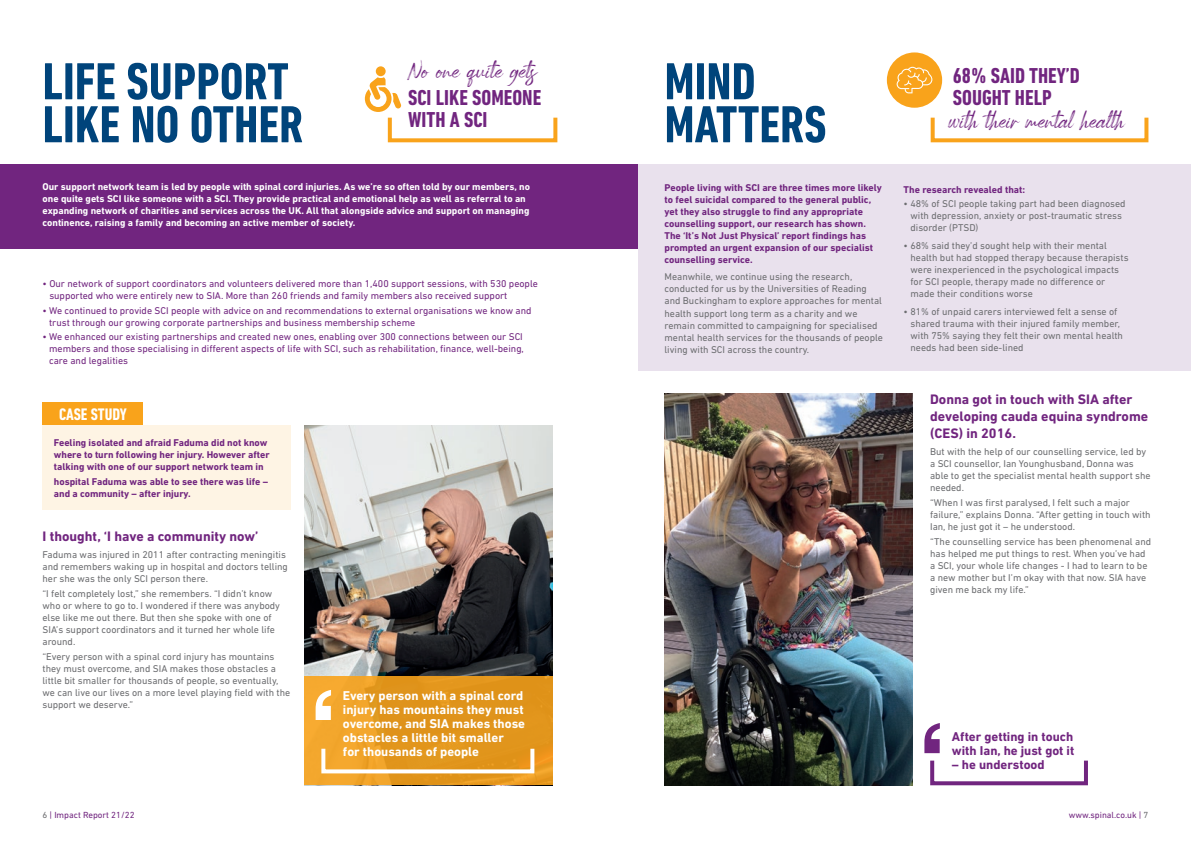
<style>
.page{position:relative;width:1191px;height:842px;background:#fff}
.page>*{position:absolute;margin:0;border:0;box-sizing:border-box;transform-origin:0 0}
.t1{font:700 condensed 53px/43px "DIN Next LT Pro";color:#00447b}
.t2{font:700 condensed 22px/22px "DIN Next LT Pro";color:#71257f}
.t3{font:22px "Spartwell";color:#71257f}
.t4{font:700 condensed 17px "DIN Next LT Pro";letter-spacing:-.005em;color:#fff}
.t5{font:700 14px/16.8px "DIN Next LT Pro";color:#71257f}
.t6{font:700 13px/14px "DIN Next LT Pro";color:#fff}
.t7{font:700 13px/14px "DIN Next LT Pro";color:#71257f}
.t8{font:10px/12px "DIN Next LT Pro";color:#6c6d70}
.t9{font:10px/12px "DIN Next LT Pro";color:#71257f}
.t10{font:700 10px/12px "DIN Next LT Pro";color:#71257f}
.t11{font:700 10px/12px "DIN Next LT Pro";color:#fff}
.t12{font:9px "DIN Next LT Pro";color:#71257f}
.s1{color:#6c6d70}
</style>
<div class="page">
<div style="left:0;top:164px;width:638px;height:85px;background:#71257f"></div>
<div style="left:638px;top:164px;width:553px;height:207px;background:#e9e1ed"></div>
<img style="left:305px;top:425px;width:248px;height:252px">
<div style="left:43px;top:403px;width:100px;height:22px;background:#f9a31b"></div>
<div style="left:43px;top:425px;width:248px;height:85px;background:#fef4e4"></div>
<svg style="left:305px;top:677px;width:248px;height:108px;background:#e69a21"></svg>
<div style="left:887px;top:52px;width:55px;height:56px;background:#f9a31b;border-radius:50%"></div>
<svg style="left:896px;top:67px;width:36px;height:26px"></svg>
<img style="left:664px;top:393px;width:248px;height:392px">
<div style="left:388px;top:116px;width:169px;height:26px;border:4px solid #f9a31b"></div>
<div style="left:321px;top:747px;width:213px;height:26px;border:4px solid #fff"></div>
<div style="left:930px;top:759px;width:158px;height:26px;border:4px solid #71257f"></div>
<div style="left:930px;top:116px;width:218px;height:26px;border:4px solid #f9a31b"></div>
<svg style="left:315px;top:690px;width:16px;height:30px"></svg>
<svg style="left:924px;top:723px;width:16px;height:30px"></svg>
<svg style="left:365px;top:77px;width:36px;height:35px"></svg>
<div style="left:376px;top:66px;width:10px;height:10px;background:#f9a31b;border-radius:50%"></div>
<h2 class="t3" style="left:408px;top:57px;width:130px">No one quite gets</h2>
<h2 class="t2" style="left:408px;top:86px;width:135px">SCI LIKE SOMEONE<br>WITH A SCI</h2>
<h1 class="t1" style="left:43px;top:60px;width:262px">LIFE SUPPORT<br>LIKE NO OTHER</h1>
<h1 class="t1" style="left:664px;top:60px;width:163px">MIND<br>MATTERS</h1>
<p class="t11" style="left:43px;top:181px;width:489px">Our support network team is led by people with spinal cord injuries. As we’re so often told by our members, no one quite gets SCI like someone with a SCI. They provide practical and emotional help as well as referral to an expanding network of charities and services across the UK. All that alongside advice and support on managing continence, raising a family and becoming an active member of society.</p>
<p class="t9" style="left:49px;top:277px;width:490px;text-indent:-7px">• Our network of support coordinators and volunteers delivered more than 1,400 support sessions, with 530 people supported who were entirely new to SIA. More than 260 friends and family members also received support</p>
<p class="t9" style="left:49px;top:304px;width:484px;text-indent:-7px">• We continued to provide SCI people with advice on and recommendations to external organisations we know and trust through our growing corporate partnerships and business membership scheme</p>
<p class="t9" style="left:49px;top:331px;width:476px;text-align:justify;text-indent:-7px">• We enhanced our existing partnerships and created new ones, enabling over 300 connections between our SCI members and those specialising in different aspects of life with SCI, such as rehabilitation, finance, well-being, care and legalities</p>
<h3 class="t4" style="left:59px;top:405px;width:69px">CASE STUDY</h3>
<p class="t10" style="left:54px;top:436px;width:217px">Feeling isolated and afraid Faduma did not know where to turn following her injury. However after talking with one of our support network team in</p>
<p class="t10" style="left:54px;top:475px;width:216px">hospital Faduma was able to see there was life – and a community – after injury.</p>
<h3 class="t5" style="left:43px;top:527px;width:217px">I thought, ‘I have a community now’</h3>
<p class="t8" style="left:43px;top:549px;width:247px">Faduma was injured in 2011 after contracting meningitis and remembers waking up in hospital and doctors telling her she was the only SCI person there.</p>
<p class="t8" style="left:43px;top:588px;width:239px">“I felt completely lost,” she remembers. “I didn’t know who or where to go to. I wondered if there was anybody else like me out there. But then she spoke with one of SIA’s support coordinators and it turned her whole life around.</p>
<p class="t8" style="left:43px;top:650px;width:249px">“Every person with a spinal cord injury has mountains they must overcome, and SIA makes those obstacles a little bit smaller for thousands of people, so eventually, we can live our lives on a more level playing field with the support we deserve.”</p>
<h3 class="t6" style="left:343px;top:688px;width:184px">Every person with a spinal cord injury has mountains they must overcome, and SIA makes those obstacles a little bit smaller<br>for thousands of people</h3>
<p class="t10" style="left:664px;top:181px;width:219px">People living with SCI are three times more likely to feel suicidal compared to the general public, yet they also struggle to find any appropriate counselling support, our research has shown.<br>The ‘It’s Not Just Physical’ report findings has prompted an urgent expansion of our specialist counselling service.</p>
<p class="t8" style="left:664px;top:271px;width:220px">Meanwhile, we continue using the research, conducted for us by the Universities of Reading and Buckingham to explore approaches for mental health support long term as a charity and we remain committed to campaigning for specialised mental health services for the thousands of people living with SCI across the country.</p>
<h2 class="t2" style="left:952px;top:64px;width:129px">68% SAID THEY’D<br>SOUGHT HELP</h2>
<h2 class="t3" style="left:948px;top:106px;width:178px">with their mental health</h2>
<p class="t10" style="left:903px;top:183px;width:123px">The research revealed that:</p>
<p class="t8" style="left:910px;top:198px;width:217px;text-indent:-7px">• 48% of SCI people taking part had been diagnosed with depression, anxiety or post-traumatic stress disorder (PTSD)</p>
<p class="t8" style="left:910px;top:240px;width:220px;text-indent:-7px">• 68% said they’d sought help with their mental health but had stopped therapy because therapists were inexperienced in the psychological impacts for SCI people, therapy made no difference or made their conditions worse</p>
<p class="t8" style="left:910px;top:305px;width:214px;text-indent:-7px">• 81% of unpaid carers interviewed felt a sense of shared trauma with their injured family member, with 75% saying they felt their own mental health needs had been side-lined</p>
<h3 class="t5" style="left:930px;top:391px;width:220px">Donna got in touch with SIA after developing cauda equina syndrome (CES) in 2016.</h3>
<p class="t8" style="left:930px;top:446px;width:222px">But with the help of our counselling service, led by a SCI counsellor, Ian Younghusband, Donna was able to get the specialist mental health support she needed.</p>
<p class="t8" style="left:930px;top:497px;width:222px">“When I was first paralysed, I felt such a major failure,” explains Donna. “After getting in touch with<br>Ian, he just got it – he understood.</p>
<p class="t8" style="left:930px;top:535px;width:222px">“The counselling service has been phenomenal and has helped me put things to rest. When you’ve had a SCI, your whole life changes - I had to learn to be a new mother but I’m okay with that now. SIA have given me back my life.”</p>
<h3 class="t7" style="left:952px;top:729px;width:124px">After getting in touch with Ian, he just got it</h3>
<h3 class="t7" style="left:952px;top:757px;width:94px">– he understood</h3>
<p class="t12" style="left:43px;top:809px;width:94px"><span class="s1">6</span> | Impact Report 21/22</p>
<p class="t12" style="left:1068px;top:809px;width:81px">www.spinal.co.uk | <span class="s1">7</span></p>
</div>
